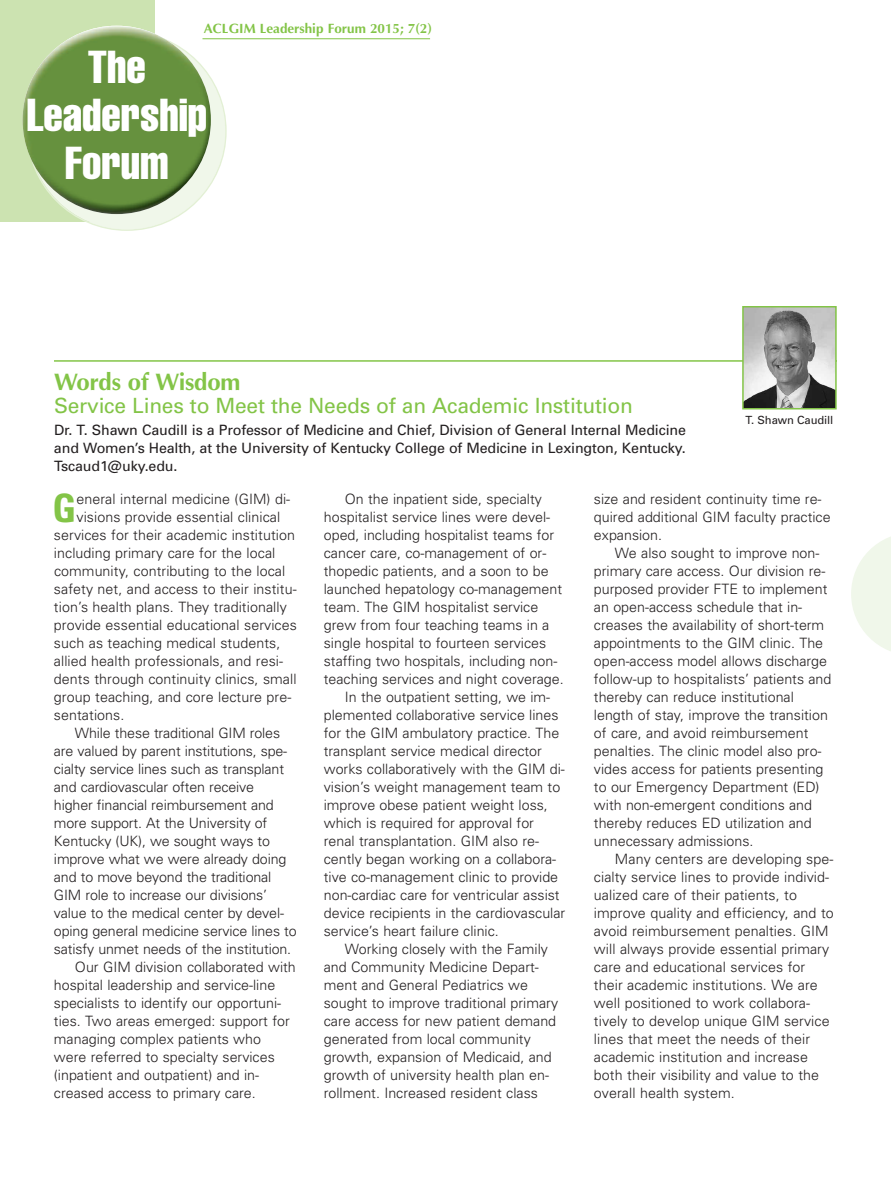
<style>
.page{position:relative;width:891px;height:1188px;background:#fff}
.page>*{position:absolute;margin:0;border:0;box-sizing:border-box;transform-origin:0 0}
.t1{font:extra-condensed 45.3px/48.3px "Helvetica";color:#fff;text-align:center}
.t2{font:700 condensed 39.15px "Univers";color:#83c447}
.t3{font:700 24px "Optima";letter-spacing:-.01em;color:#83c447}
.t4{font:21px "Univers";letter-spacing:-.01em;color:#83c447}
.t5{font:300 14.25px/18px "Univers";color:#231f20}
.t6{font:14.25px/18px "Univers";letter-spacing:-.01em;color:#231f20;text-align:justify}
.t7{font:700 13.5px "Optima";color:#83c447}
.t8{font:11.25px "Univers";letter-spacing:-.01em;color:#231f20}
</style>
<div class="page">
<div style="left:0;top:0;width:155px;height:222px;background:#cce3b1"></div>
<svg style="left:851px;top:537px;width:40px;height:114px"></svg>
<svg style="left:27px;top:31px;width:200px;height:200px"></svg>
<hr style="left:202px;top:38px;width:228px;height:1px;background:#83c447">
<img style="left:23px;top:26px;width:188px;height:188px;border-radius:50%">
<hr style="left:54px;top:360px;width:783px;height:2px;background:#83c447">
<img style="left:745px;top:309px;width:89px;height:98px">
<div style="left:742px;top:306px;width:95px;height:104px;border:2px solid #83c447"></div>
<p class="t7" style="left:204px;top:20px;width:230px">ACLGIM Leadership Forum 2015; 7(2)</p>
<h1 class="t1" style="left:27px;top:45px;width:182px">The<br>Leadership<br>Forum</h1>
<h3 class="t3" style="left:54px;top:368px;width:188px">Words of Wisdom</h3>
<h3 class="t4" style="left:54px;top:398px;width:580px">Service Lines to Meet the Needs of an Academic Institution</h3>
<p class="t6" style="left:54px;top:422px;width:634px">Dr. T. Shawn Caudill is a Professor of Medicine and Chief, Division of General Internal Medicine and Women’s Health, at the University of Kentucky College of Medicine in Lexington, Kentucky.<br>Tscaud1@uky.edu.</p>
<h2 class="t2" style="left:53px;top:494px;width:25px">G</h2>
<p class="t5" style="left:76px;top:492px;width:215px">eneral internal medicine (GIM) di-</p>
<p class="t8" style="left:745px;top:416px;width:89px">T. Shawn Caudill</p>
<p class="t5" style="left:345px;top:492px;width:199px">On the inpatient side, specialty</p>
<p class="t5" style="left:324px;top:510px;width:228px">hospitalist service lines were devel-</p>
<p class="t5" style="left:324px;top:528px;width:232px">oped, including hospitalist teams for</p>
<p class="t5" style="left:324px;top:546px;width:224px">cancer care, co-management of or-</p>
<p class="t5" style="left:324px;top:564px;width:226px">thopedic patients, and a soon to be</p>
<p class="t5" style="left:324px;top:582px;width:240px">launched hepatology co-management</p>
<p class="t5" style="left:324px;top:600px;width:216px">team. The GIM hospitalist service</p>
<p class="t5" style="left:324px;top:618px;width:227px">grew from four teaching teams in a</p>
<p class="t5" style="left:324px;top:636px;width:224px">single hospital to fourteen services</p>
<p class="t5" style="left:324px;top:654px;width:235px">staffing two hospitals, including non-</p>
<p class="t5" style="left:324px;top:672px;width:241px">teaching services and night coverage.</p>
<p class="t5" style="left:345px;top:690px;width:207px">In the outpatient setting, we im-</p>
<p class="t5" style="left:324px;top:708px;width:236px">plemented collaborative service lines</p>
<p class="t5" style="left:324px;top:726px;width:237px">for the GIM ambulatory practice. The</p>
<p class="t5" style="left:324px;top:744px;width:220px">transplant service medical director</p>
<p class="t5" style="left:324px;top:762px;width:243px">works collaboratively with the GIM di-</p>
<p class="t5" style="left:324px;top:780px;width:238px">vision’s weight management team to</p>
<p class="t5" style="left:324px;top:798px;width:226px">improve obese patient weight loss,</p>
<p class="t5" style="left:324px;top:816px;width:212px">which is required for approval for</p>
<p class="t5" style="left:324px;top:834px;width:217px">renal transplantation. GIM also re-</p>
<p class="t5" style="left:324px;top:852px;width:234px">cently began working on a collabora-</p>
<p class="t5" style="left:324px;top:870px;width:236px">tive co-management clinic to provide</p>
<p class="t5" style="left:324px;top:888px;width:237px">non-cardiac care for ventricular assist</p>
<p class="t5" style="left:324px;top:906px;width:243px">device recipients in the cardiovascular</p>
<p class="t5" style="left:324px;top:924px;width:177px">service’s heart failure clinic.</p>
<p class="t5" style="left:345px;top:942px;width:205px">Working closely with the Family</p>
<p class="t5" style="left:324px;top:960px;width:216px">and Community Medicine Depart-</p>
<p class="t5" style="left:324px;top:978px;width:206px">ment and General Pediatrics we</p>
<p class="t5" style="left:324px;top:996px;width:236px">sought to improve traditional primary</p>
<p class="t5" style="left:324px;top:1014px;width:234px">care access for new patient demand</p>
<p class="t5" style="left:324px;top:1032px;width:209px">generated from local community</p>
<p class="t5" style="left:324px;top:1050px;width:230px">growth, expansion of Medicaid, and</p>
<p class="t5" style="left:324px;top:1068px;width:227px">growth of university health plan en-</p>
<p class="t5" style="left:324px;top:1086px;width:216px">rollment. Increased resident class</p>
<p class="t5" style="left:594px;top:492px;width:238px">size and resident continuity time re&shy;quired additional GIM faculty practice expansion.</p>
<p class="t5" style="left:594px;top:546px;width:239px;text-indent:21px">We also sought to improve non&shy;primary care access. Our division re&shy;purposed provider FTE to implement an open-access schedule that in&shy;creases the availability of short-term appointments to the GIM clinic. The open-access model allows discharge follow-up to hospitalists’ patients and thereby can reduce institutional length of stay, improve the transition of care, and avoid reimbursement penalties. The clinic model also pro&shy;vides access for patients presenting to our Emergency Department (ED) with non-emergent conditions and thereby reduces ED utilization and unnecessary admissions.</p>
<p class="t5" style="left:594px;top:852px;width:241px;text-indent:21px">Many centers are developing spe&shy;cialty service lines to provide individ&shy;ualized care of their patients, to improve quality and efficiency, and to avoid reimbursement penalties. GIM will always provide essential primary care and educational services for their academic institutions. We are well positioned to work collabora&shy;tively to develop unique GIM service lines that meet the needs of their academic institution and increase both their visibility and value to the overall health system.</p>
<p class="t5" style="left:76px;top:510px;width:205px">visions provide essential clinical</p>
<p class="t5" style="left:54px;top:528px;width:242px">services for their academic institution</p>
<p class="t5" style="left:54px;top:546px;width:223px">including primary care for the local</p>
<p class="t5" style="left:54px;top:564px;width:233px">community, contributing to the local</p>
<p class="t5" style="left:54px;top:582px;width:244px">safety net, and access to their institu-</p>
<p class="t5" style="left:54px;top:600px;width:234px">tion’s health plans. They traditionally</p>
<p class="t5" style="left:54px;top:618px;width:244px">provide essential educational services</p>
<p class="t5" style="left:54px;top:636px;width:228px">such as teaching medical students,</p>
<p class="t5" style="left:54px;top:654px;width:231px">allied health professionals, and resi-</p>
<p class="t5" style="left:54px;top:672px;width:244px">dents through continuity clinics, small</p>
<p class="t5" style="left:54px;top:690px;width:239px">group teaching, and core lecture pre-</p>
<p class="t5" style="left:54px;top:708px;width:72px">sentations.</p>
<p class="t5" style="left:75px;top:726px;width:207px">While these traditional GIM roles</p>
<p class="t5" style="left:54px;top:744px;width:235px">are valued by parent institutions, spe-</p>
<p class="t5" style="left:54px;top:762px;width:232px">cialty service lines such as transplant</p>
<p class="t5" style="left:54px;top:780px;width:202px">and cardiovascular often receive</p>
<p class="t5" style="left:54px;top:798px;width:221px">higher financial reimbursement and</p>
<p class="t5" style="left:54px;top:816px;width:215px">more support. At the University of</p>
<p class="t5" style="left:54px;top:834px;width:218px">Kentucky (UK), we sought ways to</p>
<p class="t5" style="left:54px;top:852px;width:234px">improve what we were already doing</p>
<p class="t5" style="left:54px;top:870px;width:219px">and to move beyond the traditional</p>
<p class="t5" style="left:54px;top:888px;width:215px">GIM role to increase our divisions’</p>
<p class="t5" style="left:54px;top:906px;width:232px">value to the medical center by devel-</p>
<p class="t5" style="left:54px;top:924px;width:244px">oping general medicine service lines to</p>
<p class="t5" style="left:54px;top:942px;width:239px">satisfy unmet needs of the institution.</p>
<p class="t5" style="left:75px;top:960px;width:222px">Our GIM division collaborated with</p>
<p class="t5" style="left:54px;top:978px;width:223px">hospital leadership and service-line</p>
<p class="t5" style="left:54px;top:996px;width:229px">specialists to identify our opportuni-</p>
<p class="t5" style="left:54px;top:1014px;width:237px">ties. Two areas emerged: support for</p>
<p class="t5" style="left:54px;top:1032px;width:209px">managing complex patients who</p>
<p class="t5" style="left:54px;top:1050px;width:222px">were referred to specialty services</p>
<p class="t5" style="left:54px;top:1068px;width:207px">(inpatient and outpatient) and in-</p>
<p class="t5" style="left:54px;top:1086px;width:203px">creased access to primary care.</p>
</div>
